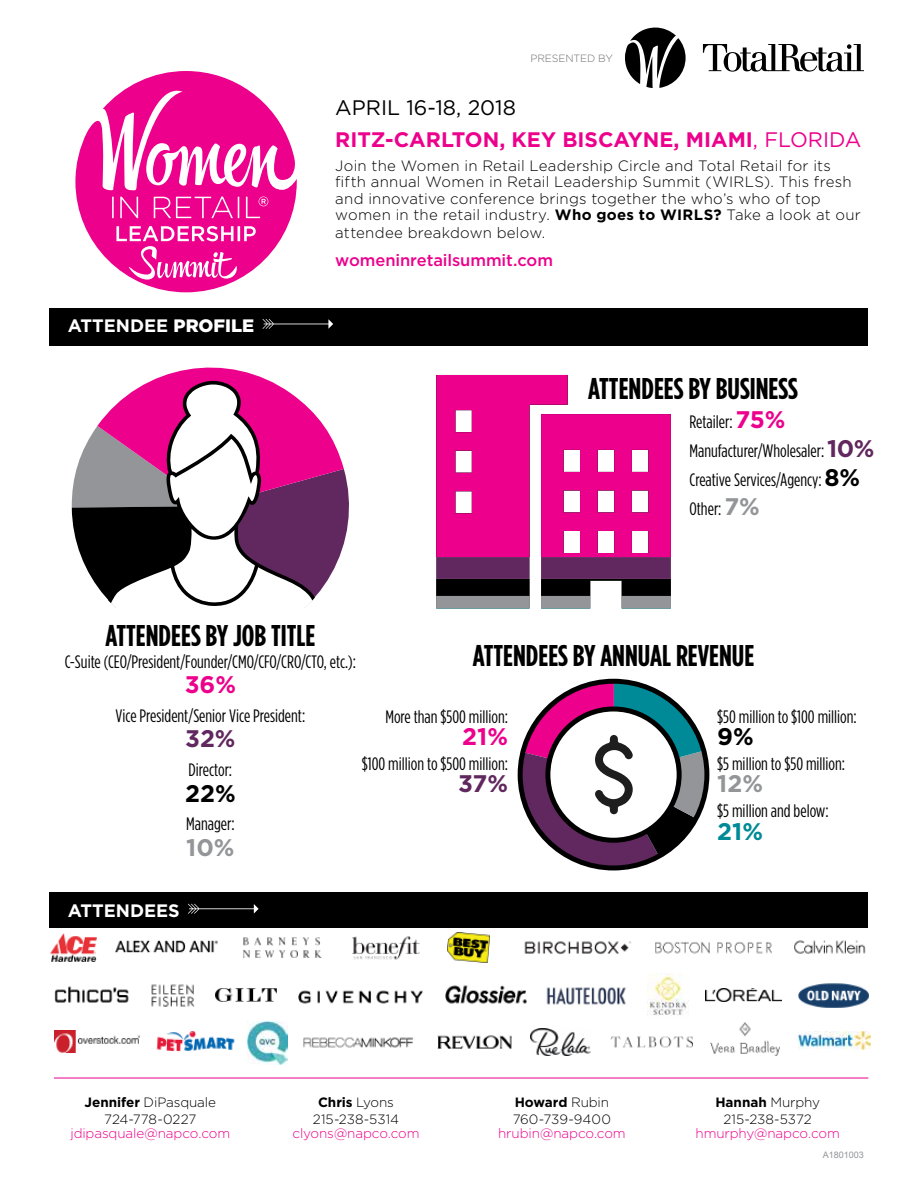
<style>
.page{position:relative;width:918px;height:1188px;background:#fff}
.page>*{position:absolute;margin:0;border:0;box-sizing:border-box;transform-origin:0 0}
.t1{font:700 30px "Gotham Condensed";color:#000}
.t2{font:700 24px "Gotham";color:#ec008c}
.t3{font:700 24px "Gotham";color:#60285e}
.t4{font:700 24px "Gotham";color:#939598}
.t5{font:700 24px "Gotham";color:#000}
.t6{font:700 24px "Gotham";color:#008996}
.t7{font:700 21px/32.2px "Gotham";color:#ec008c}
.t8{font:18px/29.1px "Gotham Condensed";color:#000}
.t9{font:700 18px "Gotham";color:#fff}
.t10{font:500 16.5px "Gotham";letter-spacing:-.005em;color:#ec008c}
.t11{font:300 15px/16.5px "Gotham";letter-spacing:.015em;color:#000}
.t12{font:300 13.5px/17px "Gotham";letter-spacing:-.005em;color:#000;text-align:center}
.t13{font:300 13.5px "Gotham";letter-spacing:-.01em;color:#ec008c}
.t14{font:300 10.5px "Gotham";letter-spacing:-.01em;color:#6d6e71}
.t15{font:9px "Arial";color:#939598}
.s1{font-weight:900}
.s2{font-weight:400;color:#000}
.s3{font-weight:400}
.s4{font-weight:700}
.s5{font-family:"Gotham";font-weight:700;font-size:24px;color:#ec008c}
.s6{font-family:"Gotham";font-weight:700;font-size:24px;color:#60285e}
.s7{font-family:"Gotham";font-weight:700;font-size:24px}
.s8{font-family:"Gotham";font-weight:700;font-size:24px;color:#939598}
</style>
<div class="page">
<svg style="left:625px;top:28px;width:61px;height:60px"></svg>
<div style="left:50px;top:892px;width:818px;height:35px;background:#000"></div>
<div style="left:50px;top:308px;width:818px;height:38px;background:#000"></div>
<svg style="left:703px;top:44px;width:161px;height:28px"></svg>
<svg style="left:75px;top:71px;width:222px;height:221px;fill:#ec008c"></svg>
<svg style="left:232px;top:149px;width:9px;height:18px"></svg>
<svg style="left:188px;top:904px;width:71px;height:10px"></svg>
<hr style="left:54px;top:1078px;width:814px;height:1px;background:#ec008c">
<svg style="left:262px;top:319px;width:71px;height:10px"></svg>
<svg style="left:71px;top:367px;width:278px;height:233px"></svg>
<svg style="left:108px;top:380px;width:207px;height:227px"></svg>
<hr style="left:622px;top:608px;width:49px;height:1px;background:#008996">
<hr style="left:541px;top:608px;width:49px;height:1px;background:#008996">
<hr style="left:436px;top:608px;width:93px;height:1px;background:#008996">
<svg style="left:436px;top:375px;width:235px;height:233px"></svg>
<img style="left:50px;top:934px;width:47px;height:28px">
<img style="left:243px;top:937px;width:79px;height:21px">
<img style="left:115px;top:940px;width:103px;height:13px">
<img style="left:352px;top:936px;width:68px;height:24px">
<img style="left:447px;top:933px;width:43px;height:29px">
<img style="left:524px;top:941px;width:107px;height:14px">
<img style="left:655px;top:941px;width:117px;height:13px">
<img style="left:794px;top:940px;width:72px;height:14px">
<img style="left:54px;top:986px;width:75px;height:17px">
<img style="left:151px;top:984px;width:43px;height:23px">
<img style="left:216px;top:988px;width:61px;height:13px">
<img style="left:299px;top:990px;width:123px;height:14px">
<img style="left:445px;top:985px;width:82px;height:19px">
<img style="left:546px;top:987px;width:80px;height:18px">
<img style="left:647px;top:973px;width:40px;height:43px">
<img style="left:706px;top:988px;width:75px;height:14px">
<img style="left:798px;top:983px;width:70px;height:25px">
<img style="left:54px;top:1031px;width:85px;height:21px">
<img style="left:156px;top:1031px;width:79px;height:21px">
<img style="left:247px;top:1022px;width:40px;height:43px">
<img style="left:303px;top:1037px;width:110px;height:11px">
<img style="left:437px;top:1035px;width:75px;height:14px">
<img style="left:531px;top:1029px;width:59px;height:26px">
<img style="left:611px;top:1036px;width:82px;height:12px">
<img style="left:711px;top:1023px;width:68px;height:32px">
<img style="left:798px;top:1032px;width:73px;height:18px">
<svg style="left:517px;top:682px;width:191px;height:189px"></svg>
<div style="left:518px;top:679px;width:191px;height:191px;border:5px solid #000;border-radius:50%"></div>
<p class="t14" style="left:531px;top:52px;width:84px">PRESENTED BY</p>
<p class="t9" style="left:68px;top:314px;width:188px">ATTENDEE <span class="s1">PROFILE</span></p>
<p class="t7" style="left:335px;top:91px;width:528px"><span class="s2">APRIL 16-18, 2018<br></span>RITZ-CARLTON, KEY BISCAYNE, MIAMI<span class="s3">, FLORIDA</span></p>
<p class="t11" style="left:335px;top:157px;width:527px">Join the Women in Retail Leadership Circle and Total Retail for its fifth annual Women in Retail Leadership Summit (WIRLS). This fresh and innovative conference brings together the who’s who of top women in the retail industry. <span class="s4">Who goes to WIRLS?</span> Take a look at our</p>
<p class="t11" style="left:335px;top:224px;width:212px">attendee breakdown below.</p>
<p class="t10" style="left:335px;top:249px;width:219px">womeninretailsummit.com</p>
<h1 class="t1" style="left:588px;top:371px;width:211px">ATTENDEES BY BUSINESS</h1>
<p class="t8" style="left:689px;top:407px;width:187px">Retailer: <span class="s5">75%<br></span>Manufacturer/Wholesaler: <span class="s6">10%<br></span>Creative Services/Agency: <span class="s7">8%<br></span>Other: <span class="s8">7%</span></p>
<h1 class="t1" style="left:105px;top:618px;width:211px">ATTENDEES BY JOB TITLE</h1>
<p class="t8" style="left:65px;top:646px;width:293px">C-Suite (CEO/President/Founder/CMO/CFO/CRO/CTO, etc.):</p>
<h2 class="t2" style="left:185px;top:669px;width:53px">36%</h2>
<p class="t8" style="left:116px;top:701px;width:191px">Vice President/Senior Vice President:</p>
<h2 class="t3" style="left:185px;top:723px;width:52px">32%</h2>
<p class="t8" style="left:189px;top:755px;width:45px">Director:</p>
<h2 class="t5" style="left:185px;top:777px;width:52px">22%</h2>
<p class="t8" style="left:186px;top:809px;width:50px">Manager:</p>
<h2 class="t4" style="left:186px;top:831px;width:50px">10%</h2>
<h1 class="t1" style="left:473px;top:637px;width:283px">ATTENDEES BY ANNUAL REVENUE</h1>
<p class="t8" style="left:385px;top:702px;width:124px">More than $500 million:</p>
<h2 class="t2" style="left:462px;top:721px;width:47px">21%</h2>
<p class="t8" style="left:362px;top:749px;width:148px">$100 million to $500 million:</p>
<h2 class="t3" style="left:458px;top:768px;width:51px">37%</h2>
<p class="t8" style="left:717px;top:702px;width:141px">$50 million to $100 million:</p>
<h2 class="t5" style="left:717px;top:721px;width:38px">9%</h2>
<p class="t8" style="left:717px;top:749px;width:129px">$5 million to $50 million:</p>
<h2 class="t4" style="left:717px;top:768px;width:47px">12%</h2>
<p class="t8" style="left:717px;top:796px;width:113px">$5 million and below:</p>
<h2 class="t6" style="left:717px;top:815px;width:47px">21%</h2>
<p class="t9" style="left:68px;top:898px;width:113px">ATTENDEES</p>
<p class="t12" style="left:85px;top:1093px;width:133px"><span class="s4">Jennifer</span> DiPasquale<br>724-778-0227</p>
<p class="t13" style="left:71px;top:1124px;width:161px">jdipasquale@napco.com</p>
<p class="t12" style="left:313px;top:1093px;width:88px"><span class="s4">Chris</span> Lyons<br>215-238-5314</p>
<p class="t13" style="left:293px;top:1124px;width:129px">clyons@napco.com</p>
<p class="t12" style="left:513px;top:1093px;width:100px;text-align:left"><span class="s4">Howard</span> Rubin<br>760-739-9400</p>
<p class="t13" style="left:498px;top:1124px;width:129px">hrubin@napco.com</p>
<p class="t12" style="left:715px;top:1093px;width:106px"><span class="s4">Hannah</span> Murphy<br>215-238-5372</p>
<p class="t13" style="left:696px;top:1124px;width:146px">hmurphy@napco.com</p>
<p class="t15" style="left:823px;top:1149px;width:43px">A1801003</p>
</div>
